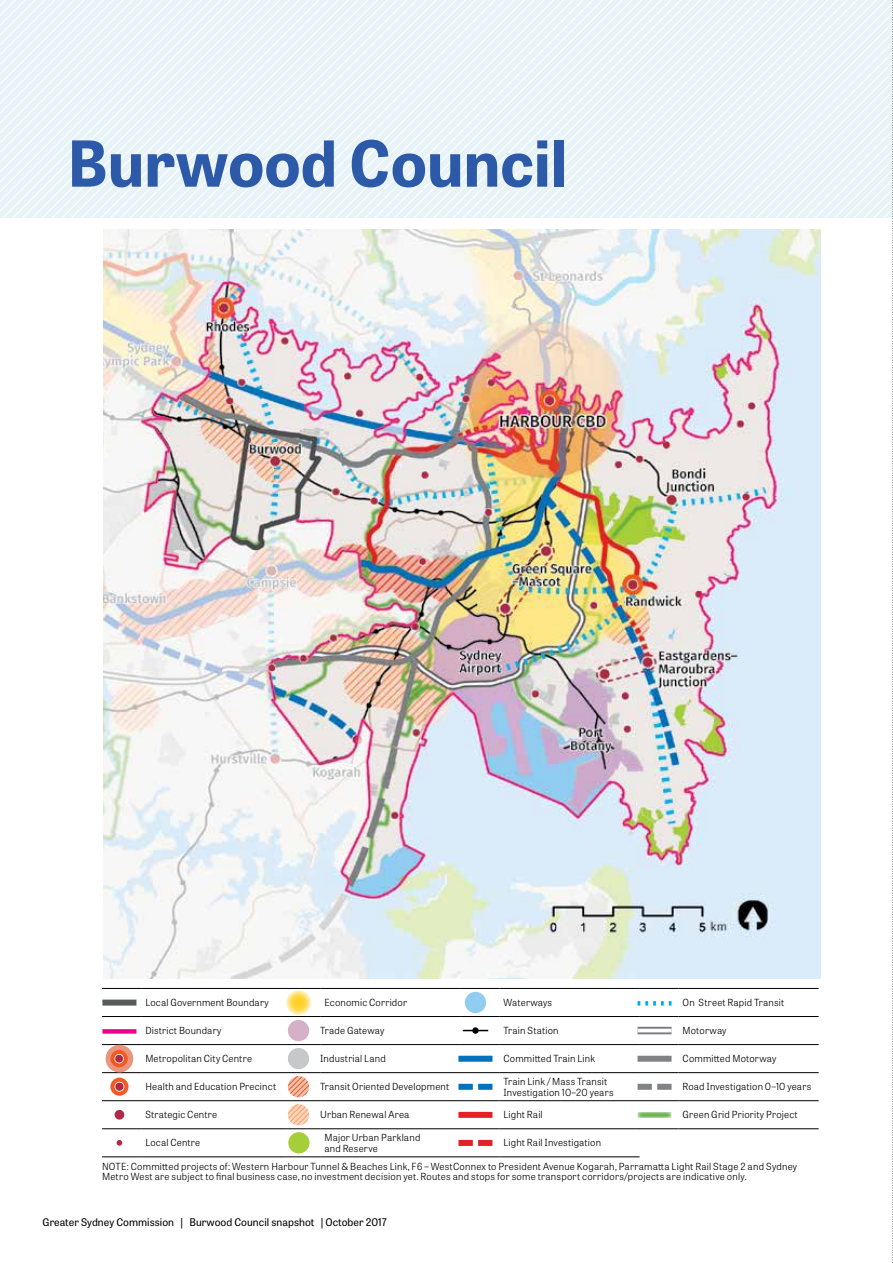
<style>
.page{position:relative;width:893px;height:1263px;background:#fff}
.page>*{position:absolute;margin:0;border:0;box-sizing:border-box;transform-origin:0 0}
.t1{font:700 63px "Tablet Gothic";letter-spacing:.005em;color:#2d59a9}
.t2{font:10.5px "Tablet Gothic";letter-spacing:.005em;color:#000}
.t3{font:300 9.75px/10.5px "Tablet Gothic";letter-spacing:.02em;color:#000}
</style>
<div class="page">
<img style="left:103px;top:230px;width:589px;height:748px">
<svg style="left:17px;top:0;width:675px;height:217px"></svg>
<hr style="left:102px;top:1016px;width:39px;height:1px;background:#000">
<hr style="left:102px;top:1044px;width:39px;height:1px;background:#000">
<hr style="left:102px;top:1072px;width:39px;height:1px;background:#000">
<hr style="left:141px;top:1016px;width:140px;height:1px;background:#000">
<hr style="left:141px;top:1044px;width:140px;height:1px;background:#000">
<hr style="left:141px;top:1072px;width:140px;height:1px;background:#000">
<hr style="left:102px;top:1100px;width:39px;height:1px;background:#000">
<hr style="left:141px;top:1100px;width:140px;height:1px;background:#000">
<hr style="left:102px;top:1128px;width:39px;height:1px;background:#000">
<hr style="left:102px;top:1156px;width:39px;height:1px;background:#000">
<hr style="left:141px;top:1128px;width:140px;height:1px;background:#000">
<hr style="left:141px;top:1156px;width:140px;height:1px;background:#000">
<hr style="left:102px;top:988px;width:39px;height:1px;background:#000">
<hr style="left:141px;top:988px;width:140px;height:1px;background:#000">
<div style="left:102px;top:999px;width:34px;height:6px;background:#58595b"></div>
<div style="left:102px;top:1029px;width:34px;height:5px;background:#ec008c"></div>
<div style="left:106px;top:1045px;width:27px;height:27px;background:#e8967e;border-radius:50%"></div>
<svg style="left:110px;top:1050px;width:18px;height:17px"></svg>
<svg style="left:114px;top:1054px;width:10px;height:9px"></svg>
<div style="left:115px;top:1055px;width:8px;height:7px;background:#af2a46;border-radius:50%"></div>
<svg style="left:110px;top:1077px;width:19px;height:19px"></svg>
<div style="left:115px;top:1082px;width:9px;height:9px;background:#af2a46;border-radius:50%"></div>
<div style="left:114px;top:1109px;width:11px;height:11px;background:#af2a46;border-radius:50%"></div>
<div style="left:113px;top:1108px;width:13px;height:13px;border:2px solid #fff;border-radius:50%"></div>
<div style="left:116px;top:1139px;width:7px;height:7px;background:#af2a46;border-radius:50%"></div>
<div style="left:116px;top:1139px;width:7px;height:7px;border:1px solid #fff;border-radius:50%"></div>
<hr style="left:281px;top:988px;width:39px;height:1px;background:#000">
<hr style="left:320px;top:988px;width:140px;height:1px;background:#000">
<hr style="left:281px;top:1016px;width:39px;height:1px;background:#000">
<hr style="left:320px;top:1016px;width:140px;height:1px;background:#000">
<hr style="left:281px;top:1072px;width:39px;height:1px;background:#000">
<hr style="left:320px;top:1072px;width:140px;height:1px;background:#000">
<hr style="left:281px;top:1156px;width:39px;height:1px;background:#000">
<hr style="left:320px;top:1156px;width:140px;height:1px;background:#000">
<hr style="left:281px;top:1044px;width:39px;height:1px;background:#000">
<hr style="left:320px;top:1044px;width:140px;height:1px;background:#000">
<hr style="left:281px;top:1128px;width:39px;height:1px;background:#000">
<hr style="left:320px;top:1128px;width:140px;height:1px;background:#000">
<hr style="left:281px;top:1100px;width:39px;height:1px;background:#000">
<hr style="left:320px;top:1100px;width:140px;height:1px;background:#000">
<div style="left:284px;top:988px;width:28px;height:28px;background:#fff;opacity:.75"></div>
<div style="left:288px;top:1020px;width:21px;height:21px;background:#d4b1c6;border-radius:50%"></div>
<div style="left:288px;top:1048px;width:21px;height:21px;background:#c7c8ca;border-radius:50%"></div>
<svg style="left:288px;top:1076px;width:21px;height:21px"></svg>
<svg style="left:288px;top:1104px;width:21px;height:21px"></svg>
<div style="left:288px;top:1132px;width:22px;height:21px;background:#a6ce39;border-radius:50%"></div>
<hr style="left:460px;top:1016px;width:39px;height:1px;background:#000">
<hr style="left:499px;top:1016px;width:141px;height:1px;background:#000">
<hr style="left:460px;top:1044px;width:39px;height:1px;background:#000">
<hr style="left:499px;top:1044px;width:141px;height:1px;background:#000">
<hr style="left:460px;top:1072px;width:39px;height:1px;background:#000">
<hr style="left:499px;top:1072px;width:141px;height:1px;background:#000">
<hr style="left:460px;top:1100px;width:39px;height:1px;background:#000">
<hr style="left:460px;top:1128px;width:39px;height:1px;background:#000">
<hr style="left:460px;top:1156px;width:39px;height:1px;background:#000">
<hr style="left:499px;top:1100px;width:141px;height:1px;background:#000">
<hr style="left:499px;top:1128px;width:141px;height:1px;background:#000">
<hr style="left:499px;top:1156px;width:141px;height:1px;background:#000">
<hr style="left:460px;top:988px;width:39px;height:1px;background:#000">
<hr style="left:499px;top:988px;width:141px;height:1px;background:#000">
<div style="left:465px;top:992px;width:21px;height:21px;background:#91cdf1;border-radius:50%"></div>
<svg style="left:463px;top:1030px;width:25px;height:1px"></svg>
<svg style="left:472px;top:1027px;width:7px;height:7px"></svg>
<div style="left:458px;top:1056px;width:34px;height:6px;background:#0072bc"></div>
<svg style="left:458px;top:1084px;width:34px;height:6px"></svg>
<div style="left:458px;top:1112px;width:34px;height:6px;background:#e31f27"></div>
<svg style="left:458px;top:1140px;width:34px;height:6px"></svg>
<hr style="left:639px;top:1044px;width:39px;height:1px;background:#000">
<hr style="left:678px;top:1044px;width:141px;height:1px;background:#000">
<hr style="left:639px;top:1072px;width:39px;height:1px;background:#000">
<hr style="left:678px;top:1072px;width:141px;height:1px;background:#000">
<hr style="left:639px;top:1100px;width:39px;height:1px;background:#000">
<hr style="left:639px;top:1128px;width:39px;height:1px;background:#000">
<hr style="left:678px;top:1100px;width:141px;height:1px;background:#000">
<hr style="left:678px;top:1128px;width:141px;height:1px;background:#000">
<hr style="left:639px;top:988px;width:39px;height:1px;background:#000">
<hr style="left:639px;top:1016px;width:39px;height:1px;background:#000">
<hr style="left:678px;top:988px;width:141px;height:1px;background:#000">
<hr style="left:678px;top:1016px;width:141px;height:1px;background:#000">
<svg style="left:637px;top:1001px;width:35px;height:4px"></svg>
<div style="left:637px;top:1027px;width:35px;height:7px;background:#aaaaac"></div>
<hr style="left:637px;top:1029px;width:35px;height:3px;background:#fff">
<div style="left:637px;top:1056px;width:35px;height:6px;background:#808285"></div>
<svg style="left:637px;top:1084px;width:35px;height:6px"></svg>
<svg style="left:637px;top:1112px;width:35px;height:6px"></svg>
<svg style="left:692px;top:0;width:201px;height:1263px"></svg>
<h1 class="t1" style="left:67px;top:119px;width:502px">Burwood Council</h1>
<p class="t3" style="left:145px;top:997px;width:125px">Local Government Boundary</p>
<p class="t3" style="left:145px;top:1025px;width:78px">District Boundary</p>
<p class="t3" style="left:145px;top:1053px;width:108px">Metropolitan City Centre</p>
<p class="t3" style="left:145px;top:1081px;width:132px">Health and Education Precinct</p>
<p class="t3" style="left:145px;top:1109px;width:73px">Strategic Centre</p>
<p class="t3" style="left:145px;top:1137px;width:56px">Local Centre</p>
<p class="t3" style="left:324px;top:997px;width:84px">Economic Corridor</p>
<p class="t3" style="left:320px;top:1025px;width:66px">Trade Gateway</p>
<p class="t3" style="left:320px;top:1053px;width:67px">Industrial Land</p>
<p class="t3" style="left:320px;top:1081px;width:131px">Transit Oriented Development</p>
<p class="t3" style="left:320px;top:1109px;width:91px">Urban Renewal Area</p>
<p class="t3" style="left:324px;top:1132px;width:97px">Major Urban Parkland and Reserve</p>
<p class="t3" style="left:503px;top:997px;width:50px">Waterways</p>
<p class="t3" style="left:503px;top:1025px;width:57px">Train Station</p>
<p class="t3" style="left:503px;top:1053px;width:93px">Committed Train Link</p>
<p class="t3" style="left:503px;top:1076px;width:112px">Train Link / Mass Transit<br>Investigation 10–20 years</p>
<p class="t3" style="left:503px;top:1109px;width:41px">Light Rail</p>
<p class="t3" style="left:503px;top:1137px;width:99px">Light Rail Investigation</p>
<p class="t3" style="left:683px;top:997px;width:103px">On Street Rapid Transit</p>
<p class="t3" style="left:683px;top:1025px;width:45px">Motorway</p>
<p class="t3" style="left:683px;top:1053px;width:95px">Committed Motorway</p>
<p class="t3" style="left:683px;top:1081px;width:130px">Road Investigation 0–10 years</p>
<p class="t3" style="left:683px;top:1109px;width:117px">Green Grid Priority Project</p>
<p class="t3" style="left:102px;top:1161px;width:697px">NOTE: Committed projects of: Western Harbour Tunnel &amp; Beaches Link, F6 – WestConnex to President Avenue Kogarah, Parramatta Light Rail Stage 2 and Sydney<br>Metro West are subject to final business case, no investment decision yet. Routes and stops for some transport corridors/projects are indicative only.</p>
<p class="t2" style="left:43px;top:1214px;width:346px">Greater Sydney Commission | Burwood Council snapshot | October 2017</p>
</div>
